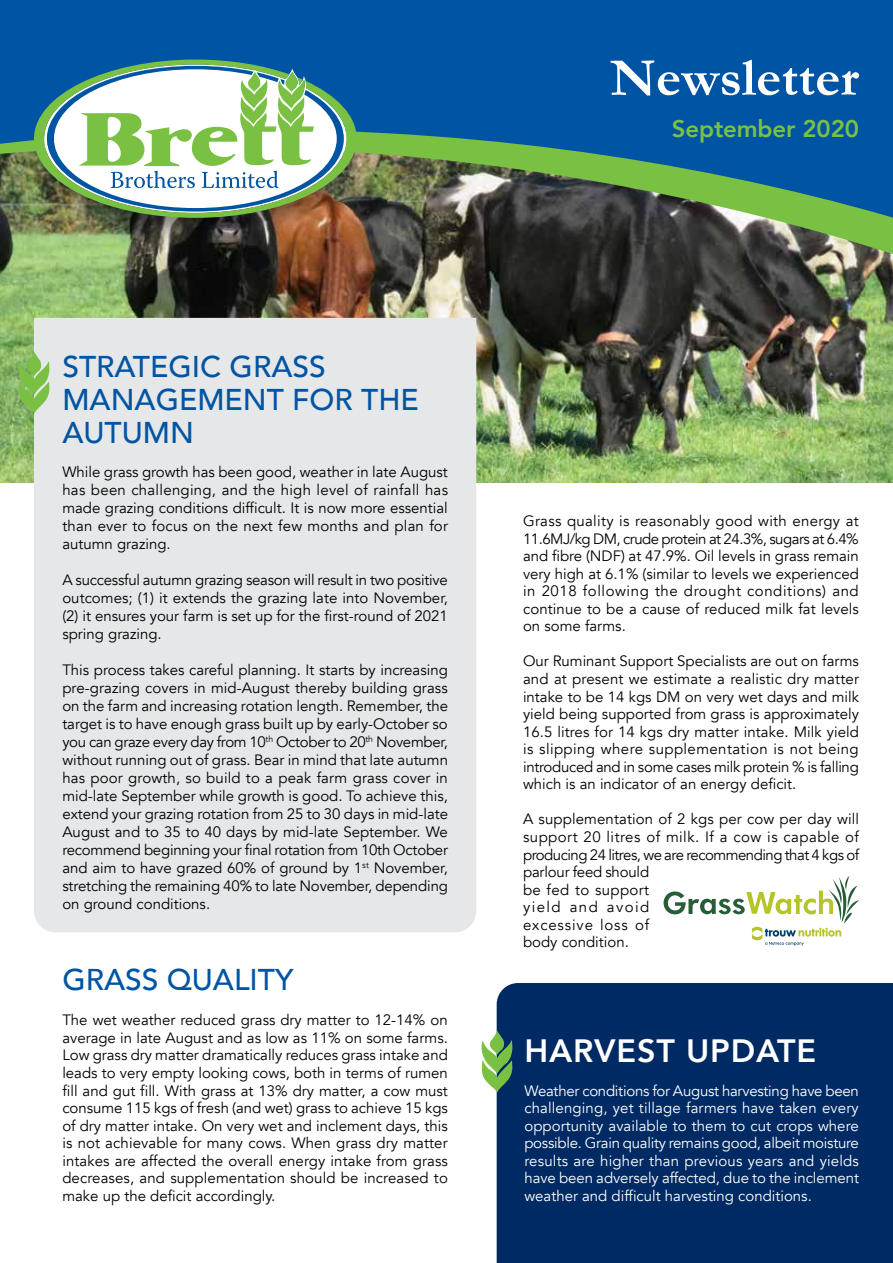
<style>
.page{position:relative;width:893px;height:1263px;background:#fff}
.page>*{position:absolute;margin:0;border:0;box-sizing:border-box;transform-origin:0 0}
.t1{font:700 54px "Garamond";color:#fff}
.t2{font:800 32.25px "Avenir";letter-spacing:.025em;color:#fff}
.t3{font:500 30px/33px "Avenir";color:#0054a4}
.t4{font:800 24px "Avenir";letter-spacing:-.005em;color:#7ac143}
.t5{font:15px/17.5px "Avenir";color:#000;text-align:justify}
.t6{font:15px/17.5px "Avenir";color:#fff;text-align:justify}
</style>
<div class="page">
<img style="left:0;top:265px;width:893px;height:218px">
<svg style="left:0;top:0;width:893px;height:265px;background:#255d7e"></svg>
<img style="left:34px;top:60px;width:323px;height:158px">
<svg style="left:47px;top:66px;width:297px;height:145px"></svg>
<svg style="left:664px;top:876px;width:195px;height:70px"></svg>
<div style="left:34px;top:318px;width:442px;height:614px;background:#e6e7e8"></div>
<div style="left:497px;top:983px;width:396px;height:280px;background:#002a63"></div>
<svg style="left:481px;top:1031px;width:34px;height:61px"></svg>
<svg style="left:16px;top:352px;width:36px;height:62px;background:#98c675"></svg>
<h1 class="t1" style="left:610px;top:46px;width:250px">Newsletter</h1>
<h3 class="t4" style="left:672px;top:110px;width:189px">September 2020</h3>
<h3 class="t3" style="left:62px;top:348px;width:358px">STRATEGIC GRASS<br>MANAGEMENT FOR THE<br>AUTUMN</h3>
<p class="t5" style="left:62px;top:463px;width:387px;line-height:18px">While grass growth has been good, weather in late August has been challenging, and the high level of rainfall has made grazing conditions difficult. It is now more essential than ever to focus on the next few months and plan for autumn grazing.</p>
<p class="t5" style="left:62px;top:571px;width:387px;line-height:18px">A successful autumn grazing season will result in two positive outcomes; (1) it extends the grazing late into November, (2) it ensures your farm is set up for the first-round of 2021 spring grazing.</p>
<p class="t5" style="left:62px;top:661px;width:387px;line-height:18px">This process takes careful planning. It starts by increasing pre-grazing covers in mid-August thereby building grass on the farm and increasing rotation length. Remember, the target is to have enough grass built up by early-October so you can graze every day from 10<sup>th</sup> October to 20<sup>th</sup> November, without running out of grass. Bear in mind that late autumn has poor growth, so build to a peak farm grass cover in mid-late September while growth is good. To achieve this, extend your grazing rotation from 25 to 30 days in mid-late August and to 35 to 40 days by mid-late September. We recommend beginning your final rotation from 10th October and aim to have grazed 60% of ground by 1<sup>st</sup> November, stretching the remaining 40% to late November, depending on ground conditions.</p>
<h3 class="t3" style="left:62px;top:962px;width:233px">GRASS QUALITY</h3>
<p class="t5" style="left:62px;top:1012px;width:387px">The wet weather reduced grass dry matter to 12-14% on average in late August and as low as 11% on some farms.<br>Low grass dry matter dramatically reduces grass intake and leads to very empty looking cows, both in terms of rumen fill and gut fill. With grass at 13% dry matter, a cow must consume 115 kgs of fresh (and wet) grass to achieve 15 kgs of dry matter intake. On very wet and inclement days, this is not achievable for many cows. When grass dry matter intakes are affected the overall energy intake from grass decreases, and supplementation should be increased to make up the deficit accordingly.</p>
<p class="t5" style="left:523px;top:512px;width:337px">Grass quality is reasonably good with energy at 11.6MJ/kg DM, crude protein at 24.3%, sugars at 6.4% and fibre (NDF) at 47.9%. Oil levels in grass remain very high at 6.1% (similar to levels we experienced in 2018 following the drought conditions) and continue to be a cause of reduced milk fat levels on some farms.</p>
<p class="t5" style="left:523px;top:653px;width:337px">Our Ruminant Support Specialists are out on farms and at present we estimate a realistic dry matter intake to be 14 kgs DM on very wet days and milk yield being supported from grass is approximately 16.5 litres for 14 kgs dry matter intake. Milk yield is slipping where supplementation is not being introduced and in some cases milk protein % is falling which is an indicator of an energy deficit.</p>
<p class="t5" style="left:523px;top:811px;width:338px;text-align:left">A supplementation of 2 kgs per cow per day will support 20 litres of milk. If a cow is capable of producing 24 litres, we are recommending that 4 kgs of parlour feed should<br>be fed to support<br>yield and avoid<br>excessive loss of<br>body condition.</p>
<h2 class="t2" style="left:524px;top:1025px;width:293px">HARVEST UPDATE</h2>
<p class="t6" style="left:524px;top:1082px;width:336px">Weather conditions for August harvesting have been challenging, yet tillage farmers have taken every opportunity available to them to cut crops where possible. Grain quality remains good, albeit moisture results are higher than previous years and yields have been adversely affected, due to the inclement weather and difficult harvesting conditions.</p>
</div>
